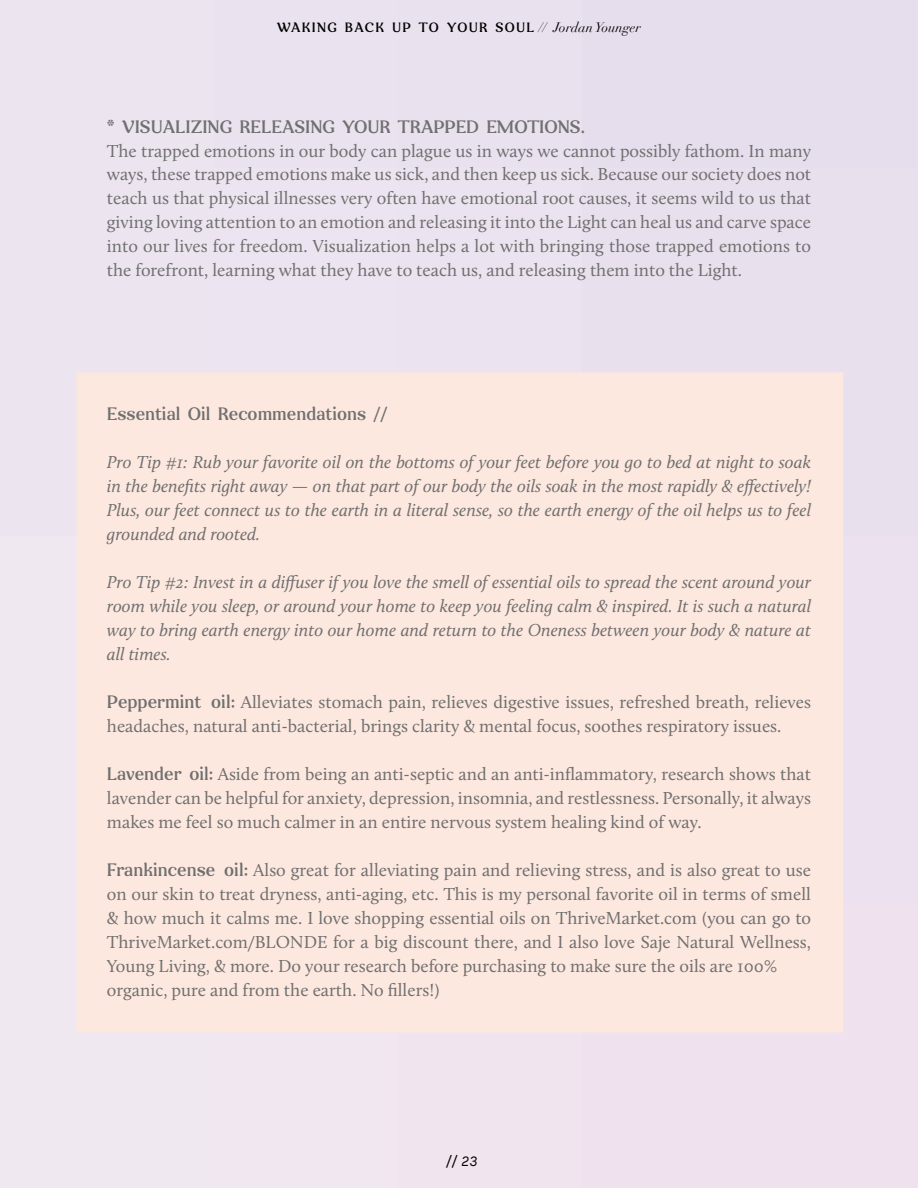
<style>
.page{position:relative;width:918px;height:1188px;background:#ece3ef}
.page>*{position:absolute;margin:0;border:0;box-sizing:border-box;transform-origin:0 0}
.t1{font:18px/24px "Calluna";color:#707070;text-align:justify}
.t2{font:italic 18px/24px "Calluna";color:#707070;text-align:justify}
.t3{font:18px "Clarence";color:#707070}
.t4{font:15px "Clarence";color:#000}
.t5{font:13.5px "Clarence";letter-spacing:.1em;color:#000}
.s1{font-family:"Didot";font-style:italic}
.s2{font-family:"Clarence"}
.s3{font-family:"Karla";font-style:italic}
</style>
<div class="page">
<div style="left:76px;top:372px;width:767px;height:660px;background:#fde8df"></div>
<p class="t5" style="left:277px;top:19px;width:365px">WAKING BACK UP TO YOUR SOUL <span class="s1">// Jordan Younger</span></p>
<p class="t3" style="left:107px;top:115px;width:480px">* VISUALIZING RELEASING YOUR TRAPPED EMOTIONS.</p>
<p class="t1" style="left:107px;top:138px;width:706px">The trapped emotions in our body can plague us in ways we cannot possibly fathom. In many ways, these trapped emotions make us sick, and then keep us sick. Because our society does not teach us that physical illnesses very often have emotional root causes, it seems wild to us that giving loving attention to an emotion and releasing it into the Light can heal us and carve space into our lives for freedom. Visualization helps a lot with bringing those trapped emotions to the forefront, learning what they have to teach us, and releasing them into the Light.</p>
<p class="t3" style="left:107px;top:403px;width:282px">Essential Oil Recommendations //</p>
<p class="t2" style="left:107px;top:450px;width:706px">Pro Tip #1: Rub your favorite oil on the bottoms of your feet before you go to bed at night to soak in the benefits right away — on that part of our body the oils soak in the most rapidly &amp; effectively!<br>Plus, our feet connect us to the earth in a literal sense, so the earth energy of the oil helps us to feel grounded and rooted.</p>
<p class="t2" style="left:107px;top:570px;width:706px">Pro Tip #2: Invest in a diffuser if you love the smell of essential oils to spread the scent around your room while you sleep, or around your home to keep you feeling calm &amp; inspired. It is such a natural way to bring earth energy into our home and return to the Oneness between your body &amp; nature at all times.</p>
<p class="t1" style="left:107px;top:690px;width:706px"><span class="s2">Peppermint oil:</span> Alleviates stomach pain, relieves digestive issues, refreshed breath, relieves headaches, natural anti-bacterial, brings clarity &amp; mental focus, soothes respiratory issues.</p>
<p class="t1" style="left:107px;top:762px;width:706px"><span class="s2">Lavender oil:</span> Aside from being an anti-septic and an anti-inflammatory, research shows that lavender can be helpful for anxiety, depression, insomnia, and restlessness. Personally, it always makes me feel so much calmer in an entire nervous system healing kind of way.</p>
<p class="t1" style="left:107px;top:858px;width:706px;text-align:left"><span class="s2">Frankincense oil:</span> Also great for alleviating pain and relieving stress, and is also great to use on our skin to treat dryness, anti-aging, etc. This is my personal favorite oil in terms of smell &amp; how much it calms me. I love shopping essential oils on ThriveMarket.com (you can go to ThriveMarket.com/BLONDE for a big discount there, and I also love Saje Natural Wellness, Young Living, &amp; more. Do your research before purchasing to make sure the oils are 100% organic, pure and from the earth. No fillers!)</p>
<p class="t4" style="left:446px;top:1151px;width:32px">// <span class="s3">23</span></p>
</div>
